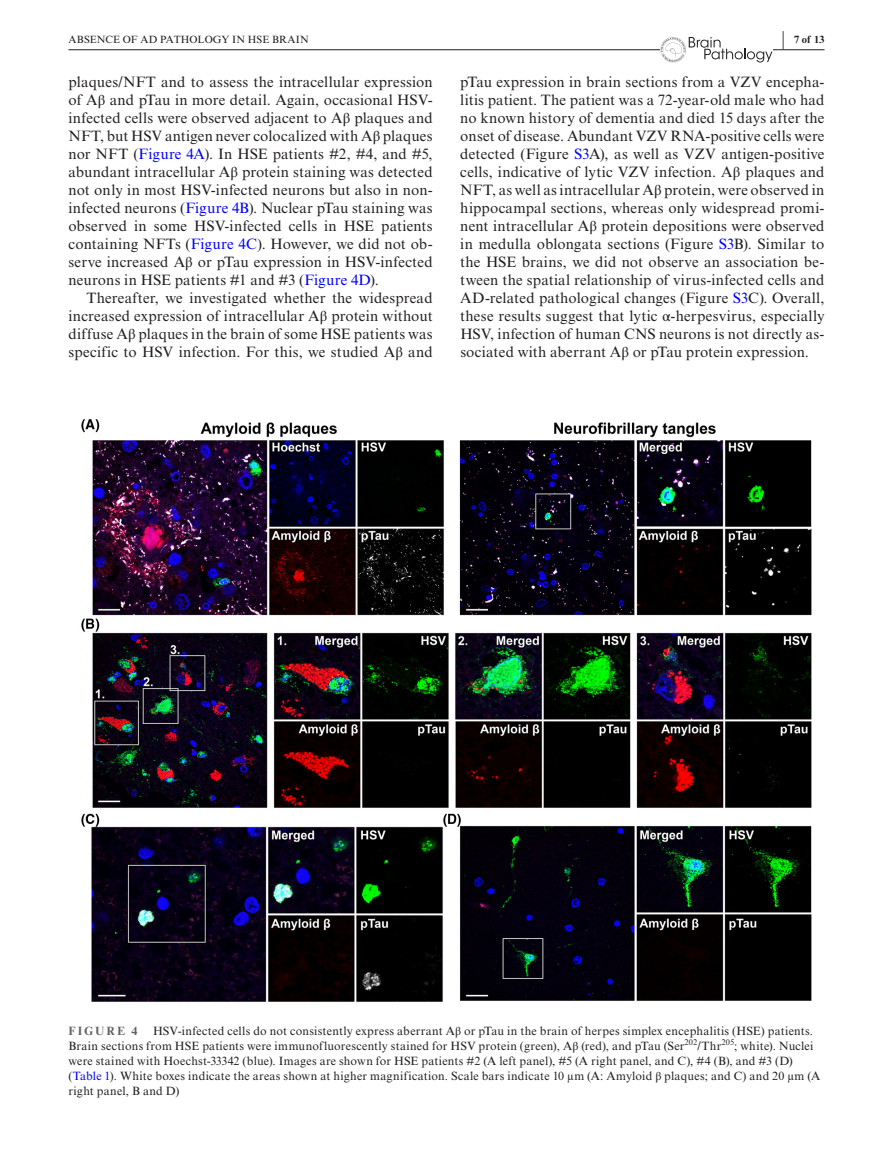
<style>
.page{position:relative;width:893px;height:1174px;background:#fff}
.page>*{position:absolute;margin:0;border:0;box-sizing:border-box;transform-origin:0 0}
.t1{font:15px/18px "Times New Roman MT Std";letter-spacing:.01em;color:#231f20;text-align:justify}
.t2{font:12px/15px "Times New Roman MT Std";letter-spacing:.02em;color:#231f20}
.t3{font:700 12px "Times New Roman MT Std";letter-spacing:.175em;color:#636366}
.t4{font:10.5px "Times New Roman MT Std";letter-spacing:.01em;color:#231f20}
.t5{font:700 10.5px "Times New Roman MT Std";color:#231f20}
.s1{font-size:20.25px}
.s2{font-family:"STIX"}
.s3{color:#00f}
.s4{font-family:"Times New Roman"}
</style>
<div class="page">
<hr style="left:68px;top:49px;width:756px;height:1px;background:#231f20">
<svg style="left:660px;top:37px;width:112px;height:25px"></svg>
<img style="left:81px;top:419px;width:731px;height:583px">
<p class="t4" style="left:68px;top:33px;width:242px">ABSENCE OF AD PATHOLOGY IN HSE BRAIN</p>
<p class="t5" style="left:782px;top:33px;width:43px"><span class="s1">|</span> 7 of 13</p>
<p class="t1" style="left:68px;top:73px;width:366px">plaques/NFT and to assess the intracellular expression of A<span class="s2">β</span> and pTau in more detail. Again, occasional HSV&shy;infected cells were observed adjacent to A<span class="s2">β</span> plaques and NFT, but HSV antigen never colocalized with A<span class="s2">β</span> plaques nor NFT (<span class="s3">Figure 4A</span>). In HSE patients #2, #4, and #5, abundant intracellular A<span class="s2">β</span> protein staining was detected not only in most HSV-infected neurons but also in non&shy;infected neurons (<span class="s3">Figure 4B</span>). Nuclear pTau staining was observed in some HSV-infected cells in HSE patients containing NFTs (<span class="s3">Figure 4C</span>). However, we did not ob&shy;serve increased A<span class="s2">β</span> or pTau expression in HSV-infected neurons in HSE patients #1 and #3 (<span class="s3">Figure 4D</span>).</p>
<p class="t1" style="left:68px;top:289px;width:366px;text-indent:18px">Thereafter, we investigated whether the widespread increased expression of intracellular A<span class="s2">β</span> protein without diffuse A<span class="s2">β</span> plaques in the brain of some HSE patients was specific to HSV infection. For this, we studied A<span class="s2">β</span> and</p>
<p class="t1" style="left:460px;top:73px;width:366px">pTau expression in brain sections from a VZV encepha&shy;litis patient. The patient was a 72-year-old male who had no known history of dementia and died 15 days after the onset of disease. Abundant VZV RNA-positive cells were detected (Figure <span class="s3">S3</span>A), as well as VZV antigen-positive cells, indicative of lytic VZV infection. A<span class="s2">β</span> plaques and NFT, as well as intracellular A<span class="s2">β</span> protein, were observed in hippocampal sections, whereas only widespread promi&shy;nent intracellular A<span class="s2">β</span> protein depositions were observed in medulla oblongata sections (Figure <span class="s3">S3</span>B). Similar to the HSE brains, we did not observe an association be&shy;tween the spatial relationship of virus-infected cells and AD-related pathological changes (Figure <span class="s3">S3</span>C). Overall, these results suggest that lytic <span class="s2">α</span>-herpesvirus, especially HSV, infection of human CNS neurons is not directly as&shy;sociated with aberrant A<span class="s2">β</span> or pTau protein expression.</p>
<p class="t2" style="left:68px;top:1023px;width:753px;text-indent:85px">HSV-infected cells do not consistently express aberrant A<span class="s2">β</span> or pTau in the brain of herpes simplex encephalitis (HSE) patients.<br>Brain sections from HSE patients were immunofluorescently stained for HSV protein (green), A<span class="s2">β</span> (red), and pTau (Ser<sup>202</sup>/Thr<sup>205</sup>; white). Nuclei were stained with Hoechst-33342 (blue). Images are shown for HSE patients #2 (A left panel), #5 (A right panel, and C), #4 (B), and #3 (D) (<span class="s3">Table 1</span>). White boxes indicate the areas shown at higher magnification. Scale bars indicate 10 <span class="s4">µ</span>m (A: Amyloid <span class="s2">β</span> plaques; and C) and 20 <span class="s4">µ</span>m (A right panel, B and D)</p>
<p class="t3" style="left:68px;top:1024px;width:71px">FIGURE 4</p>
</div>
